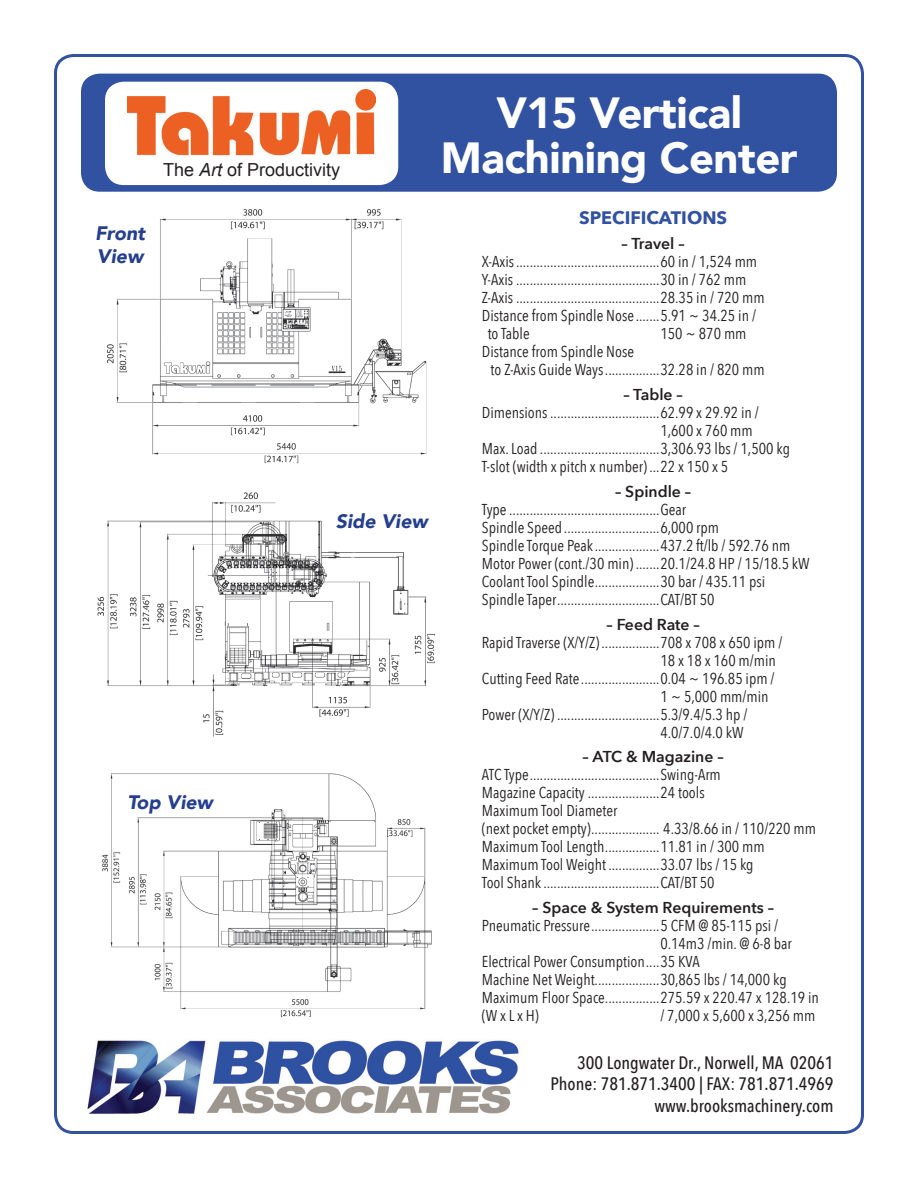
<style>
.page{position:relative;width:918px;height:1188px;background:#fff}
.page>*{position:absolute;margin:0;border:0;box-sizing:border-box;transform-origin:0 0}
.t1{font:900 43.5px "Avenir";letter-spacing:-.01em;color:#fff}
.t2{font:italic 900 19.5px/23.4px "Avenir";color:#253f8e}
.t3{font:500 18px/21.6px "Avenir Next Condensed";color:#231f20;text-align:right}
.t4{font:18px "Arial";color:#231f20}
.t5{font:700 18px "Avenir Next";color:#3151a1}
.t6{font:15.75px/18px "Avenir Next Condensed";color:#231f20}
.t7{font:600 15.75px "Avenir Next";color:#231f20}
.s1{font-style:italic}
</style>
<div class="page">
<div style="left:82px;top:74px;width:754px;height:117px;background:#3151a1;border-radius:18px"></div>
<div style="left:81px;top:74px;width:756px;height:118px;border:2px solid #3151a1;border-radius:18px"></div>
<img style="left:87px;top:1040px;width:432px;height:74px">
<div style="left:106px;top:82px;width:292px;height:102px;background:#fff;border-radius:18px"></div>
<div style="left:105px;top:82px;width:293px;height:103px;border:2px solid #fff;border-radius:18px"></div>
<img style="left:128px;top:89px;width:248px;height:67px">
<img style="left:106px;top:209px;width:321px;height:255px">
<img style="left:97px;top:492px;width:338px;height:245px">
<img style="left:102px;top:773px;width:330px;height:244px">
<p class="t4" style="left:163px;top:158px;width:179px">The <span class="s1">Art</span> of Productivity</p>
<p class="t2" style="left:95px;top:221px;width:52px">Front<br>View</p>
<p class="t2" style="left:336px;top:510px;width:93px">Side View</p>
<p class="t2" style="left:128px;top:790px;width:87px">Top View</p>
<h1 class="t1" style="left:496px;top:76px;width:247px">V15 Vertical</h1>
<h1 class="t1" style="left:441px;top:121px;width:358px">Machining Center</h1>
<p class="t5" style="left:579px;top:203px;width:149px">SPECIFICATIONS</p>
<p class="t7" style="left:622px;top:230px;width:65px">– Travel –</p>
<p class="t6" style="left:482px;top:252px;width:277px">X-Axis...........................................60 in / 1,524 mm</p>
<p class="t6" style="left:482px;top:270px;width:266px">Y-Axis...........................................30 in / 762 mm</p>
<p class="t6" style="left:482px;top:288px;width:284px">Z-Axis...........................................28.35 in / 720 mm</p>
<p class="t6" style="left:482px;top:306px;width:276px">Distance from Spindle Nose........5.91 ~ 34.25 in /</p>
<p class="t6" style="left:488px;top:324px;width:44px">to Table</p>
<p class="t6" style="left:660px;top:324px;width:88px">150 ~ 870 mm</p>
<p class="t6" style="left:491px;top:342px;width:275px;text-indent:-9px">Distance from Spindle Nose<br>to Z-Axis Guide Ways.................32.28 in / 820 mm</p>
<p class="t7" style="left:623px;top:381px;width:61px">– Table –</p>
<p class="t6" style="left:482px;top:403px;width:279px">Dimensions.................................62.99 x 29.92 in /</p>
<p class="t6" style="left:660px;top:421px;width:94px">1,600 x 760 mm</p>
<p class="t6" style="left:482px;top:439px;width:310px">Max.Load....................................3,306.93 lbs / 1,500 kg</p>
<p class="t6" style="left:482px;top:457px;width:248px">T-slot (width x pitch x number)....22 x 150 x 5</p>
<p class="t7" style="left:615px;top:478px;width:78px">– Spindle –</p>
<p class="t6" style="left:482px;top:499px;width:329px">Type.............................................Gear<br>Spindle Speed.............................6,000 rpm<br>Spindle Torque Peak....................437.2 ft/lb / 592.76 nm Motor Power (cont./30 min)........20.1/24.8 HP / 15/18.5 kW Coolant Tool Spindle....................30 bar / 435.11 psi Spindle Taper...............................CAT/BT 50</p>
<p class="t7" style="left:606px;top:611px;width:95px">– Feed Rate –</p>
<p class="t6" style="left:482px;top:632px;width:302px">Rapid Traverse (X/Y/Z)..................708 x 708 x 650 ipm /</p>
<p class="t6" style="left:660px;top:650px;width:117px">18 x 18 x 160 m/min</p>
<p class="t6" style="left:482px;top:668px;width:294px">Cutting Feed Rate........................0.04 ~ 196.85 ipm /</p>
<p class="t6" style="left:660px;top:686px;width:110px">1 ~ 5,000 mm/min</p>
<p class="t6" style="left:482px;top:704px;width:267px">Power (X/Y/Z)...............................5.3/9.4/5.3 hp /</p>
<p class="t6" style="left:660px;top:722px;width:85px">4.0/7.0/4.0 kW</p>
<p class="t7" style="left:583px;top:743px;width:143px">– ATC &amp; Magazine –</p>
<p class="t6" style="left:482px;top:765px;width:336px">ATC Type.......................................Swing-Arm<br>Magazine Capacity......................24 tools<br>Maximum Tool Diameter<br>(next pocket empty)..................... 4.33/8.66 in / 110/220 mm Maximum Tool Length.................11.81 in / 300 mm Maximum Tool Weight................33.07 lbs / 15 kg<br>Tool Shank...................................CAT/BT 50</p>
<p class="t7" style="left:532px;top:894px;width:243px">– Space &amp; System Requirements –</p>
<p class="t6" style="left:482px;top:916px;width:298px">Pneumatic Pressure.....................5 CFM @ 85-115 psi /</p>
<p class="t6" style="left:660px;top:934px;width:133px">0.14m3 /min. @ 6-8 bar</p>
<p class="t6" style="left:482px;top:952px;width:219px">Electrical Power Consumption.....35 KVA</p>
<p class="t6" style="left:482px;top:970px;width:306px">Machine Net Weight...................30,865 lbs / 14,000 kg</p>
<p class="t6" style="left:482px;top:988px;width:339px">Maximum Floor Space................275.59 x 220.47 x 128.19 in</p>
<p class="t6" style="left:482px;top:1006px;width:58px">(WxLxH)</p>
<p class="t6" style="left:660px;top:1006px;width:156px">/ 7,000 x 5,600 x 3,256 mm</p>
<p class="t3" style="left:550px;top:1051px;width:285px">300 Longwater Dr., Norwell, MA 02061<br>Phone: 781.871.3400 | FAX: 781.871.4969 www.brooksmachinery.com</p>
</div>
